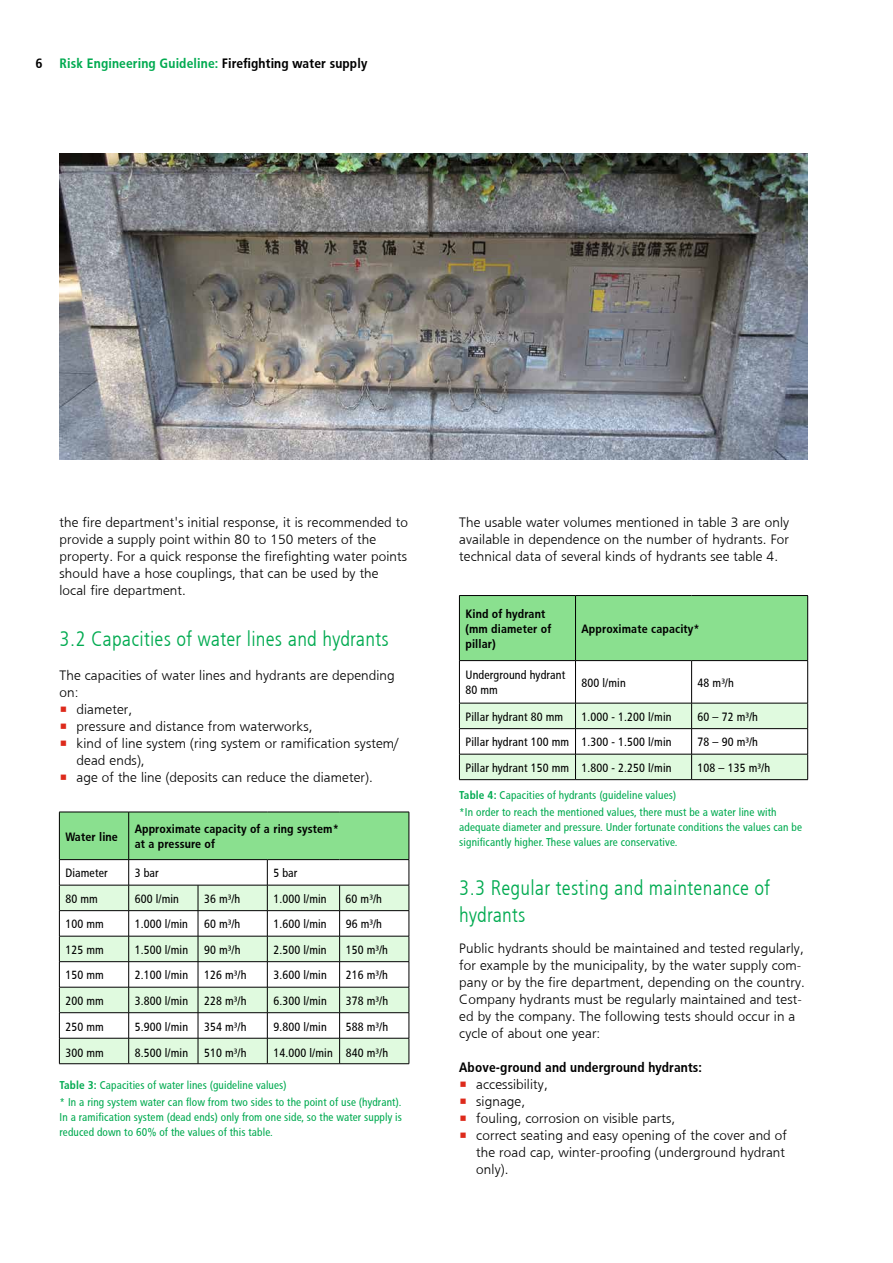
<style>
.page{position:relative;width:893px;height:1263px;background:#fff}
.page>*{position:absolute;margin:0;border:0;box-sizing:border-box;transform-origin:0 0}
.t1{font:21px/27px "HDI Gerling Sans Cond Light";letter-spacing:.01em;color:#00aa50}
.t2{font:13.5px/17px "HDI Gerling Sans Light";letter-spacing:.01em;color:#000}
.t3{font:13.5px "HDI Gerling Sans Cond Bold";letter-spacing:.01em;color:#00aa50}
.t4{font:13.5px "HDI Gerling Sans Cond Bold";letter-spacing:.01em;color:#000}
.t5{font:12px/15px "HDI Gerling Sans Cond Regular";letter-spacing:.01em;color:#000}
.t6{font:12px/15px "HDI Gerling Sans Cond Bold";letter-spacing:.01em;color:#000}
.t7{font:11.25px/17px "HDI Gerling Sans Cond Regular";letter-spacing:.01em;color:#00aa50}
.s1{color:#000}
.s2{color:#dd2a1b}
.s3{font-family:"HDI Gerling Sans Cond Bold"}
</style>
<div class="page">
<img style="left:60px;top:153px;width:748px;height:306px">
<svg style="left:59px;top:812px;width:351px;height:251px"></svg>
<hr style="left:59px;top:1063px;width:70px;height:1px;background:#000">
<hr style="left:129px;top:1063px;width:69px;height:1px;background:#000">
<hr style="left:198px;top:1063px;width:69px;height:1px;background:#000">
<hr style="left:267px;top:1063px;width:73px;height:1px;background:#000">
<hr style="left:340px;top:1063px;width:69px;height:1px;background:#000">
<svg style="left:459px;top:595px;width:349px;height:184px"></svg>
<hr style="left:459px;top:703px;width:116px;height:1px;background:#000">
<hr style="left:459px;top:728px;width:116px;height:1px;background:#000">
<hr style="left:459px;top:754px;width:116px;height:1px;background:#000">
<hr style="left:459px;top:779px;width:116px;height:1px;background:#000">
<hr style="left:575px;top:703px;width:117px;height:1px;background:#000">
<hr style="left:692px;top:703px;width:116px;height:1px;background:#000">
<hr style="left:575px;top:728px;width:117px;height:1px;background:#000">
<hr style="left:692px;top:728px;width:116px;height:1px;background:#000">
<hr style="left:575px;top:754px;width:117px;height:1px;background:#000">
<hr style="left:692px;top:754px;width:116px;height:1px;background:#000">
<hr style="left:575px;top:779px;width:117px;height:1px;background:#000">
<hr style="left:692px;top:779px;width:116px;height:1px;background:#000">
<p class="t4" style="left:35px;top:55px;width:9px">6</p>
<p class="t3" style="left:60px;top:56px;width:309px">Risk Engineering Guideline: <span class="s1">Firefighting water supply</span></p>
<p class="t2" style="left:60px;top:514px;width:350px">the fire department's initial response, it is recommended to provide a supply point within 80 to 150 meters of the property. For a quick response the firefighting water points should have a hose couplings, that can be used by the local fire department.</p>
<h1 class="t1" style="left:60px;top:626px;width:331px">3.2 Capacities of water lines and hydrants</h1>
<p class="t2" style="left:60px;top:667px;width:337px">The capacities of water lines and hydrants are depending on:</p>
<p class="t2" style="left:60px;top:701px;width:74px"><span class="s2">•</span> diameter,</p>
<p class="t2" style="left:60px;top:718px;width:255px"><span class="s2">•</span> pressure and distance from waterworks,</p>
<p class="t2" style="left:77px;top:735px;width:323px;text-indent:-17px"><span class="s2">•</span> kind of line system (ring system or ramification system/ dead ends),</p>
<p class="t2" style="left:60px;top:769px;width:315px"><span class="s2">•</span> age of the line (deposits can reduce the diameter).</p>
<p class="t6" style="left:65px;top:829px;width:54px">Water line</p>
<p class="t6" style="left:135px;top:822px;width:206px">Approximate capacity of a ring system* at a pressure of</p>
<p class="t5" style="left:65px;top:866px;width:44px">Diameter</p>
<p class="t5" style="left:135px;top:866px;width:26px">3 bar</p>
<p class="t5" style="left:273px;top:866px;width:26px">5 bar</p>
<p class="t5" style="left:65px;top:891px;width:34px">80 mm</p>
<p class="t5" style="left:135px;top:891px;width:46px">600 l/min</p>
<p class="t5" style="left:204px;top:891px;width:38px">36 m³/h</p>
<p class="t5" style="left:273px;top:891px;width:55px">1.000 l/min</p>
<p class="t5" style="left:346px;top:891px;width:38px">60 m³/h</p>
<p class="t5" style="left:65px;top:917px;width:40px">100 mm</p>
<p class="t5" style="left:135px;top:917px;width:55px">1.000 l/min</p>
<p class="t5" style="left:204px;top:917px;width:38px">60 m³/h</p>
<p class="t5" style="left:273px;top:917px;width:55px">1.600 l/min</p>
<p class="t5" style="left:346px;top:917px;width:38px">96 m³/h</p>
<p class="t5" style="left:65px;top:942px;width:40px">125 mm</p>
<p class="t5" style="left:135px;top:942px;width:55px">1.500 l/min</p>
<p class="t5" style="left:204px;top:942px;width:38px">90 m³/h</p>
<p class="t5" style="left:273px;top:942px;width:55px">2.500 l/min</p>
<p class="t5" style="left:346px;top:942px;width:44px">150 m³/h</p>
<p class="t5" style="left:65px;top:968px;width:40px">150 mm</p>
<p class="t5" style="left:135px;top:968px;width:55px">2.100 l/min</p>
<p class="t5" style="left:204px;top:968px;width:44px">126 m³/h</p>
<p class="t5" style="left:273px;top:968px;width:55px">3.600 l/min</p>
<p class="t5" style="left:346px;top:968px;width:44px">216 m³/h</p>
<p class="t5" style="left:65px;top:993px;width:40px">200 mm</p>
<p class="t5" style="left:135px;top:993px;width:55px">3.800 l/min</p>
<p class="t5" style="left:204px;top:993px;width:44px">228 m³/h</p>
<p class="t5" style="left:273px;top:993px;width:55px">6.300 l/min</p>
<p class="t5" style="left:346px;top:993px;width:44px">378 m³/h</p>
<p class="t5" style="left:66px;top:1019px;width:40px">250 mm</p>
<p class="t5" style="left:135px;top:1019px;width:55px">5.900 l/min</p>
<p class="t5" style="left:204px;top:1019px;width:44px">354 m³/h</p>
<p class="t5" style="left:273px;top:1019px;width:55px">9.800 l/min</p>
<p class="t5" style="left:346px;top:1019px;width:44px">588 m³/h</p>
<p class="t5" style="left:66px;top:1045px;width:40px">300 mm</p>
<p class="t5" style="left:135px;top:1045px;width:55px">8.500 l/min</p>
<p class="t5" style="left:204px;top:1045px;width:44px">510 m³/h</p>
<p class="t5" style="left:273px;top:1045px;width:116px">14.000 l/min 840 m³/h</p>
<p class="t7" style="left:60px;top:1076px;width:344px"><span class="s3">Table 3:</span> Capacities of water lines (guideline values)<br>* In a ring system water can flow from two sides to the point of use (hydrant).</p>
<p class="t7" style="left:60px;top:1109px;width:344px;line-height:15px">In a ramification system (dead ends) only from one side, so the water supply is reduced down to 60% of the values of this table.</p>
<p class="t2" style="left:459px;top:514px;width:331px;text-align:justify">The usable water volumes mentioned in table 3 are only available in dependence on the number of hydrants. For technical data of several kinds of hydrants see table 4.</p>
<p class="t6" style="left:465px;top:606px;width:87px">Kind of hydrant (mm diameter of pillar)</p>
<p class="t6" style="left:581px;top:621px;width:120px">Approximate capacity*</p>
<p class="t5" style="left:465px;top:668px;width:101px">Underground hydrant<br>80 mm</p>
<p class="t5" style="left:581px;top:675px;width:46px">800 l/min</p>
<p class="t5" style="left:698px;top:675px;width:38px">48 m³/h</p>
<p class="t5" style="left:465px;top:709px;width:99px">Pillar hydrant 80 mm</p>
<p class="t5" style="left:581px;top:709px;width:92px">1.000 - 1.200 l/min</p>
<p class="t5" style="left:698px;top:709px;width:62px">60 – 72 m³/h</p>
<p class="t5" style="left:465px;top:735px;width:208px">Pillar hydrant 100 mm 1.300 - 1.500 l/min</p>
<p class="t5" style="left:698px;top:735px;width:62px">78 – 90 m³/h</p>
<p class="t5" style="left:465px;top:760px;width:208px">Pillar hydrant 150 mm 1.800 - 2.250 l/min</p>
<p class="t5" style="left:698px;top:760px;width:74px">108 – 135 m³/h</p>
<p class="t7" style="left:459px;top:787px;width:319px"><span class="s3">Table 4:</span> Capacities of hydrants (guideline values)<br>*In order to reach the mentioned values, there must be a water line with</p>
<p class="t7" style="left:459px;top:820px;width:344px;line-height:15px">adequate diameter and pressure. Under fortunate conditions the values can be significantly higher. These values are conservative.</p>
<h1 class="t1" style="left:459px;top:874px;width:312px">3.3 Regular testing and maintenance of hydrants</h1>
<p class="t2" style="left:459px;top:939px;width:347px">Public hydrants should be maintained and tested regularly, for example by the municipality, by the water supply com&shy;pany or by the fire department, depending on the country.<br>Company hydrants must be regularly maintained and test&shy;ed by the company. The following tests should occur in a cycle of about one year:</p>
<p class="t4" style="left:459px;top:1059px;width:244px">Above-ground and underground hydrants:</p>
<p class="t2" style="left:459px;top:1076px;width:90px"><span class="s2">•</span> accessibility,</p>
<p class="t2" style="left:459px;top:1093px;width:67px"><span class="s2">•</span> signage,</p>
<p class="t2" style="left:459px;top:1110px;width:218px"><span class="s2">•</span> fouling, corrosion on visible parts,</p>
<p class="t2" style="left:476px;top:1127px;width:312px;text-indent:-17px"><span class="s2">•</span> correct seating and easy opening of the cover and of the road cap, winter-proofing (underground hydrant only).</p>
</div>
